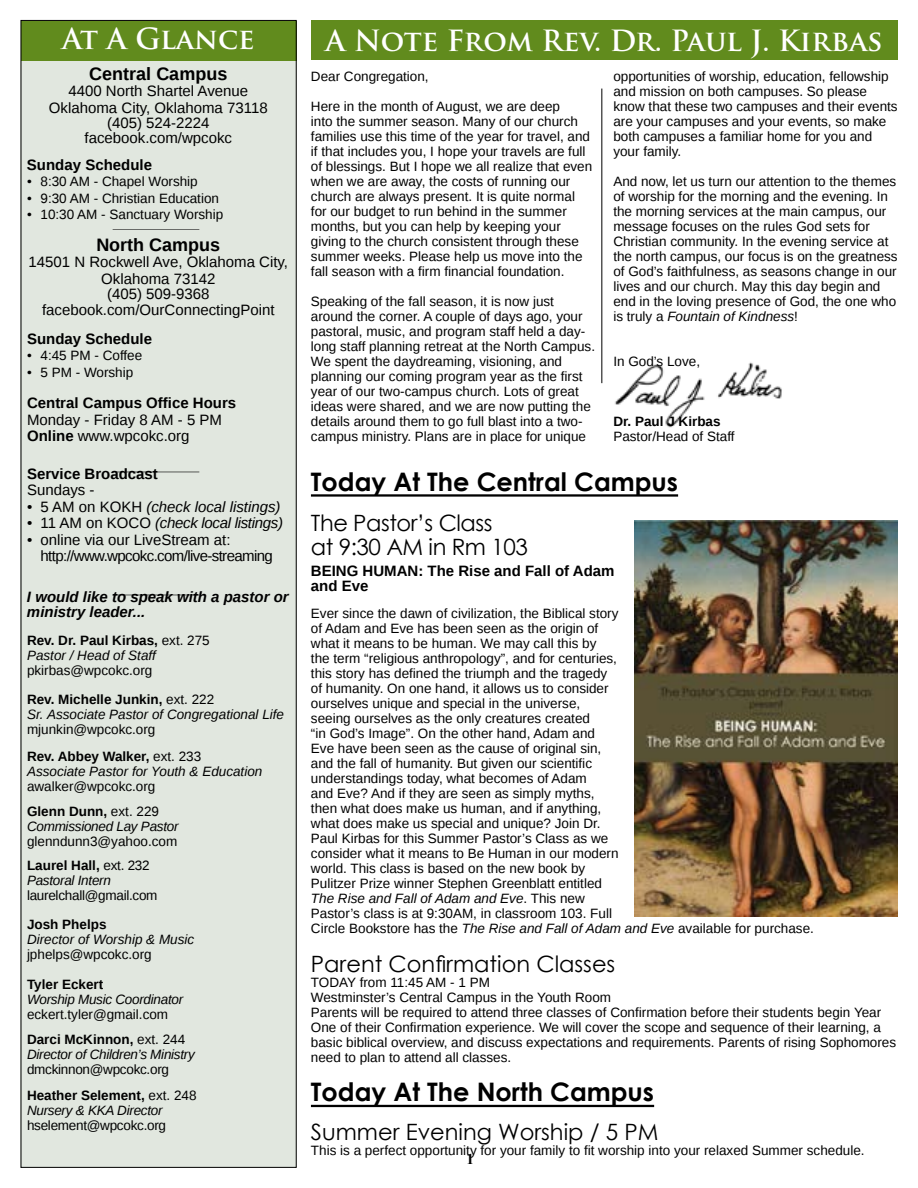
<style>
.page{position:relative;width:918px;height:1188px;background:#fff}
.page>*{position:absolute;margin:0;border:0;box-sizing:border-box;transform-origin:0 0}
.t1{font:700 28.5px "Trajan Pro";letter-spacing:-.005em;color:#fff}
.t2{font:700 25.5px "Century Gothic";color:#000}
.t3{font:22.5px "Century Gothic";color:#000}
.t4{font:22.5px/24px "Century Gothic";letter-spacing:-.02em;color:#000}
.t5{font:700 18px "Liberation Sans";color:#000}
.t6{font:15px/16.5px "Liberation Sans";color:#000;text-align:center}
.t7{font:700 15px/15px "Liberation Sans";color:#000}
.t8{font:15px/16.5px "Liberation Sans";letter-spacing:-.04em;color:#000}
.t9{font:italic 15px "Liberation Sans";letter-spacing:-.01em;color:#000}
.t10{font:italic 700 15px/15px "Liberation Sans";color:#000}
.t11{font:700 15px "Times New Roman";color:#000}
.t12{font:13.5px/15px "Liberation Sans";color:#000}
.t13{font:italic 13.5px "Liberation Sans";letter-spacing:-.02em;color:#000}
.t14{font:italic 13.5px "Liberation Sans";color:#000}
.t15{font:13.5px/25.5px "Liberation Sans";letter-spacing:-.02em;color:#000}
.t16{font:700 13.5px/15px "Liberation Sans";color:#000}
.s1{font-weight:700}
.s2{font-style:normal}
.s3{font-weight:400}
.s4{font-weight:400;font-style:italic}
.s5{font-style:italic}
</style>
<div class="page">
<img style="left:614px;top:362px;width:168px;height:66px">
<div style="left:20px;top:20px;width:276px;height:1148px;background:#e1e7df"></div>
<div style="left:311px;top:20px;width:586px;height:40px;background:#618b1d"></div>
<hr style="left:602px;top:89px;width:1px;height:294px;background:#000">
<div style="left:21px;top:21px;width:275px;height:39px;background:#618b1d"></div>
<hr style="left:113px;top:229px;width:86px;height:1px;background:#000">
<hr style="left:113px;top:472px;width:86px;height:1px;background:#000">
<hr style="left:113px;top:595px;width:86px;height:1px;background:#000">
<hr style="left:311px;top:494px;width:367px;height:3px;background:#000">
<hr style="left:311px;top:1105px;width:343px;height:2px;background:#000">
<img style="left:634px;top:521px;width:264px;height:396px">
<h1 class="t1" style="left:62px;top:20px;width:194px">At A Glance</h1>
<h3 class="t5" style="left:89px;top:61px;width:140px">Central Campus</h3>
<p class="t6" style="left:49px;top:84px;width:220px">4400 North Shartel Avenue<br>Oklahoma City, Oklahoma 73118</p>
<p class="t6" style="left:85px;top:116px;width:149px;line-height:15px">(405) 524-2224 facebook.com/wpcokc</p>
<p class="t7" style="left:27px;top:157px;width:127px">Sunday Schedule</p>
<p class="t12" style="left:27px;top:175px;width:172px">• 8:30 AM - Chapel Worship</p>
<p class="t12" style="left:27px;top:191px;width:194px">• 9:30 AM - Christian Education</p>
<p class="t12" style="left:27px;top:208px;width:198px">• 10:30 AM - Sanctuary Worship</p>
<h3 class="t5" style="left:96px;top:232px;width:126px">North Campus</h3>
<p class="t6" style="left:29px;top:255px;width:261px">14501 N Rockwell Ave, Oklahoma City,<br>Oklahoma 73142</p>
<p class="t6" style="left:42px;top:286px;width:234px">(405) 509-9368 facebook.com/OurConnectingPoint</p>
<p class="t7" style="left:27px;top:331px;width:127px">Sunday Schedule</p>
<p class="t12" style="left:27px;top:349px;width:117px">• 4:45 PM - Coffee</p>
<p class="t12" style="left:27px;top:365px;width:108px">• 5 PM - Worship</p>
<p class="t7" style="left:27px;top:396px;width:211px">Central Campus Office Hours</p>
<p class="t6" style="left:27px;top:412px;width:197px;text-align:left">Monday - Friday 8 AM - 5 PM<br><span class="s1">Online</span> www.wpcokc.org</p>
<p class="t7" style="left:27px;top:466px;width:132px">Service Broadcast</p>
<p class="t6" style="left:27px;top:483px;width:69px">Sundays -</p>
<p class="t9" style="left:27px;top:497px;width:255px"><span class="s2">• 5 AM on KOKH</span> (check local listings)</p>
<p class="t9" style="left:27px;top:513px;width:258px"><span class="s2">• 11 AM on KOCO</span> (check local listings)</p>
<p class="t8" style="left:40px;top:532px;width:234px;text-indent:-13px">• online via our LiveStream at: http://www.wpcokc.com/live-streaming</p>
<p class="t10" style="left:27px;top:589px;width:263px">I would like to speak with a pastor or ministry leader...</p>
<p class="t16" style="left:27px;top:633px;width:184px">Rev. Dr. Paul Kirbas, <span class="s3">ext. 275<br></span><span class="s4">Pastor / Head of Staff</span></p>
<p class="t12" style="left:27px;top:657px;width:189px;line-height:28.5px">pkirbas@wpcokc.org<br><span class="s1">Rev. Michelle Junkin,</span> ext. 222</p>
<p class="t14" style="left:27px;top:705px;width:259px">Sr. Associate Pastor of Congregational Life</p>
<p class="t12" style="left:27px;top:716px;width:176px;line-height:27px">mjunkin@wpcokc.org<br><span class="s1">Rev. Abbey Walker,</span> ext. 233</p>
<p class="t14" style="left:27px;top:762px;width:237px">Associate Pastor for Youth &amp; Education</p>
<p class="t12" style="left:27px;top:774px;width:134px;line-height:25.5px">awalker@wpcokc.org<br><span class="s1">Glenn Dunn,</span> ext. 229</p>
<p class="t13" style="left:27px;top:818px;width:153px">Commissioned Lay Pastor</p>
<p class="t12" style="left:27px;top:830px;width:152px;line-height:24px">glenndunn3@yahoo.com<br><span class="s1">Laurel Hall,</span> ext. 232</p>
<p class="t13" style="left:27px;top:872px;width:86px">Pastoral Intern</p>
<p class="t15" style="left:27px;top:884px;width:132px">laurelchall@gmail.com</p>
<p class="t16" style="left:27px;top:917px;width:81px">Josh Phelps</p>
<p class="t14" style="left:27px;top:930px;width:169px">Director of Worship &amp; Music</p>
<p class="t12" style="left:27px;top:947px;width:126px">jphelps@wpcokc.org</p>
<p class="t16" style="left:27px;top:977px;width:78px">Tyler Eckert</p>
<p class="t13" style="left:27px;top:990px;width:158px">Worship Music Coordinator</p>
<p class="t12" style="left:27px;top:1002px;width:160px;line-height:25.5px">eckert.tyler@gmail.com<br><span class="s1">Darci McKinnon,</span> ext. 244</p>
<p class="t13" style="left:27px;top:1046px;width:169px">Director of Children’s Ministry</p>
<p class="t15" style="left:27px;top:1058px;width:171px">dmckinnon@wpcokc.org<br><span class="s1">Heather Selement,</span> ext. 248</p>
<p class="t13" style="left:27px;top:1101px;width:137px">Nursery &amp; KKA Director</p>
<p class="t15" style="left:27px;top:1113px;width:141px">hselement@wpcokc.org</p>
<h1 class="t1" style="left:326px;top:23px;width:559px">A Note From Rev. Dr. Paul J. Kirbas</h1>
<p class="t12" style="left:311px;top:69px;width:119px">Dear Congregation,</p>
<p class="t12" style="left:311px;top:99px;width:283px">Here in the month of August, we are deep<br>into the summer season. Many of our church families use this time of the year for travel, and if that includes you, I hope your travels are full of blessings. But I hope we all realize that even when we are away, the costs of running our church are always present. It is quite normal for our budget to run behind in the summer months, but you can help by keeping your giving to the church consistent through these summer weeks. Please help us move into the fall season with a firm financial foundation.</p>
<p class="t12" style="left:311px;top:294px;width:286px">Speaking of the fall season, it is now just around the corner. A couple of days ago, your pastoral, music, and program staff held a day&shy;long staff planning retreat at the North Campus.<br>We spent the daydreaming, visioning, and planning our coming program year as the first year of our two-campus church. Lots of great ideas were shared, and we are now putting the details around them to go full blast into a two&shy;campus ministry. Plans are in place for unique</p>
<p class="t12" style="left:613px;top:69px;width:286px">opportunities of worship, education, fellowship and mission on both campuses. So please know that these two campuses and their events are your campuses and your events, so make both campuses a familiar home for you and your family.</p>
<p class="t12" style="left:613px;top:174px;width:286px">And now, let us turn our attention to the themes of worship for the morning and the evening. In the morning services at the main campus, our message focuses on the rules God sets for Christian community. In the evening service at the north campus, our focus is on the greatness of God’s faithfulness, as seasons change in our lives and our church. May this day begin and end in the loving presence of God, the one who is truly a <span class="s5">Fountain of Kindness</span>!</p>
<p class="t12" style="left:613px;top:354px;width:88px">In God’s Love,</p>
<p class="t16" style="left:613px;top:414px;width:109px">Dr. Paul J Kirbas</p>
<p class="t12" style="left:613px;top:429px;width:123px">Pastor/Head of Staff</p>
<h2 class="t2" style="left:311px;top:462px;width:369px">Today At The Central Campus</h2>
<h3 class="t4" style="left:311px;top:511px;width:218px">The Pastor’s Class<br>at 9:30 AM in Rm 103</h3>
<p class="t7" style="left:311px;top:563px;width:305px">BEING HUMAN: The Rise and Fall of Adam and Eve</p>
<p class="t12" style="left:311px;top:607px;width:504px">Ever since the dawn of civilization, the Biblical story<br>of Adam and Eve has been seen as the origin of<br>what it means to be human. We may call this by<br>the term “religious anthropology”, and for centuries,<br>this story has defined the triumph and the tragedy<br>of humanity. On one hand, it allows us to consider<br>ourselves unique and special in the universe,<br>seeing ourselves as the only creatures created<br>“in God’s Image”. On the other hand, Adam and<br>Eve have been seen as the cause of original sin,<br>and the fall of humanity. But given our scientific<br>understandings today, what becomes of Adam<br>and Eve? And if they are seen as simply myths,<br>then what does make us human, and if anything,<br>what does make us special and unique? Join Dr.<br>Paul Kirbas for this Summer Pastor’s Class as we<br>consider what it means to Be Human in our modern<br>world. This class is based on the new book by<br>Pulitzer Prize winner Stephen Greenblatt entitled<br><span class="s5">The Rise and Fall of Adam and Eve</span>. This new<br>Pastor’s class is at 9:30AM, in classroom 103. Full<br>Circle Bookstore has the <span class="s5">The Rise and Fall of Adam and Eve</span> available for purchase.</p>
<h3 class="t3" style="left:311px;top:949px;width:306px">Parent Confirmation Classes</h3>
<p class="t12" style="left:311px;top:976px;width:587px">TODAY from 11:45 AM - 1 PM<br>Westminster’s Central Campus in the Youth Room<br>Parents will be required to attend three classes of Confirmation before their students begin Year One of their Confirmation experience. We will cover the scope and sequence of their learning, a basic biblical overview, and discuss expectations and requirements. Parents of rising Sophomores need to plan to attend all classes.</p>
<h2 class="t2" style="left:311px;top:1073px;width:345px">Today At The North Campus</h2>
<h3 class="t3" style="left:311px;top:1117px;width:349px">Summer Evening Worship / 5 PM</h3>
<p class="t12" style="left:311px;top:1144px;width:555px">This is a perfect opportunity for your family to fit worship into your relaxed Summer schedule.</p>
<p class="t11" style="left:466px;top:1148px;width:9px">1</p>
</div>
